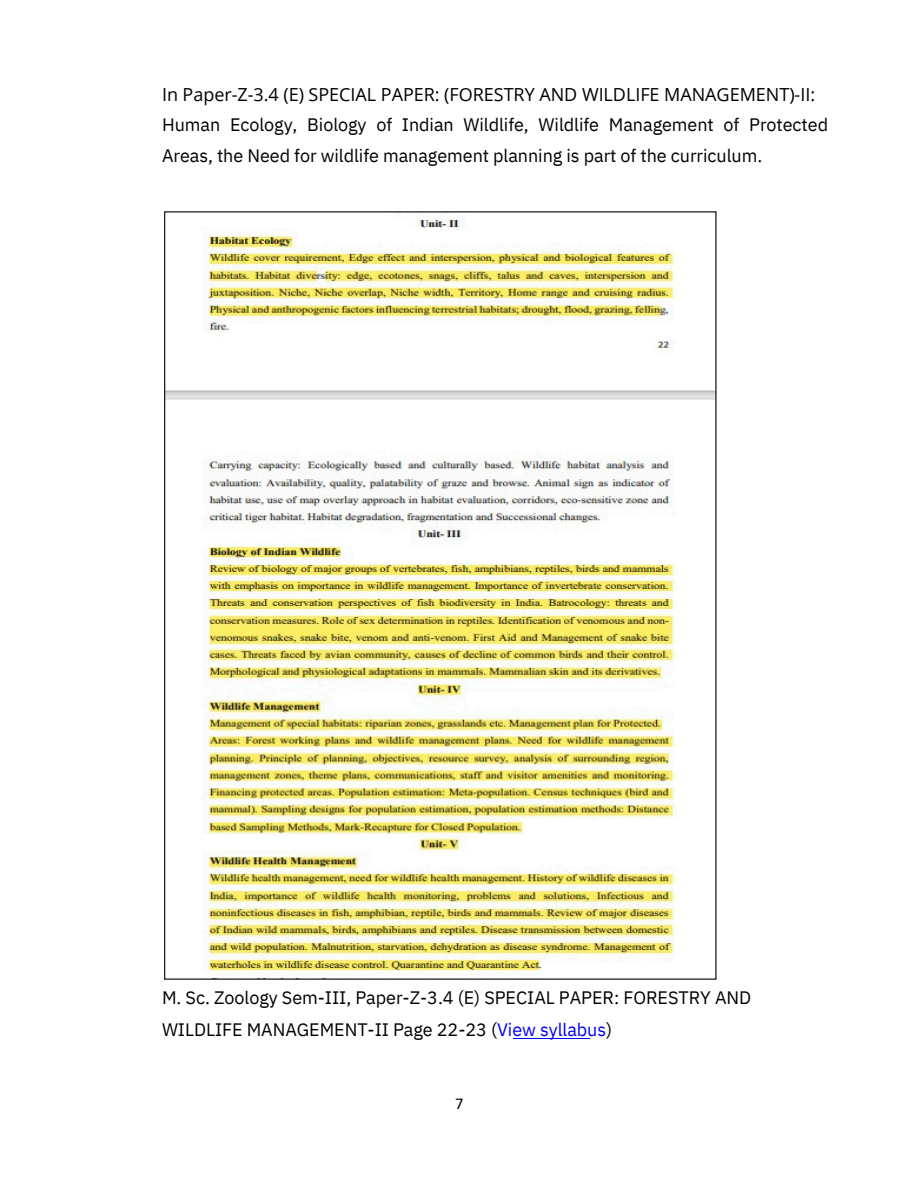
<style>
.page{position:relative;width:918px;height:1188px;background:#fff}
.page>*{position:absolute;margin:0;border:0;box-sizing:border-box;transform-origin:0 0}
.t1{font:18px/31.5px "IBM Plex Sans";letter-spacing:-.005em;color:#000}
.t2{font:18px "Open Sans";color:#000}
.t3{font:16.5px "Calibri";color:#000}
.s1{color:#00f}
</style>
<div class="page">
<hr style="left:513px;top:1038px;width:77px;height:1px;background:#00f">
<img style="left:166px;top:213px;width:549px;height:765px">
<p class="t2" style="left:162px;top:82px;width:655px">In Paper-Z-3.4 (E) SPECIAL PAPER: (FORESTRY AND WILDLIFE MANAGEMENT)-II:</p>
<p class="t1" style="left:162px;top:109px;width:668px;line-height:30.3px">Human Ecology, Biology of Indian Wildlife, Wildlife Management of Protected<br>Areas, the Need for wildlife management planning is part of the curriculum.</p>
<p class="t1" style="left:162px;top:982px;width:591px">M. Sc. Zoology Sem-III, Paper-Z-3.4 (E) SPECIAL PAPER: FORESTRY AND<br>WILDLIFE MANAGEMENT-II Page 22-23 (<span class="s1">View syllabus</span>)</p>
<h1 class="t3" style="left:455px;top:1096px;width:10px">7</h1>
</div>
